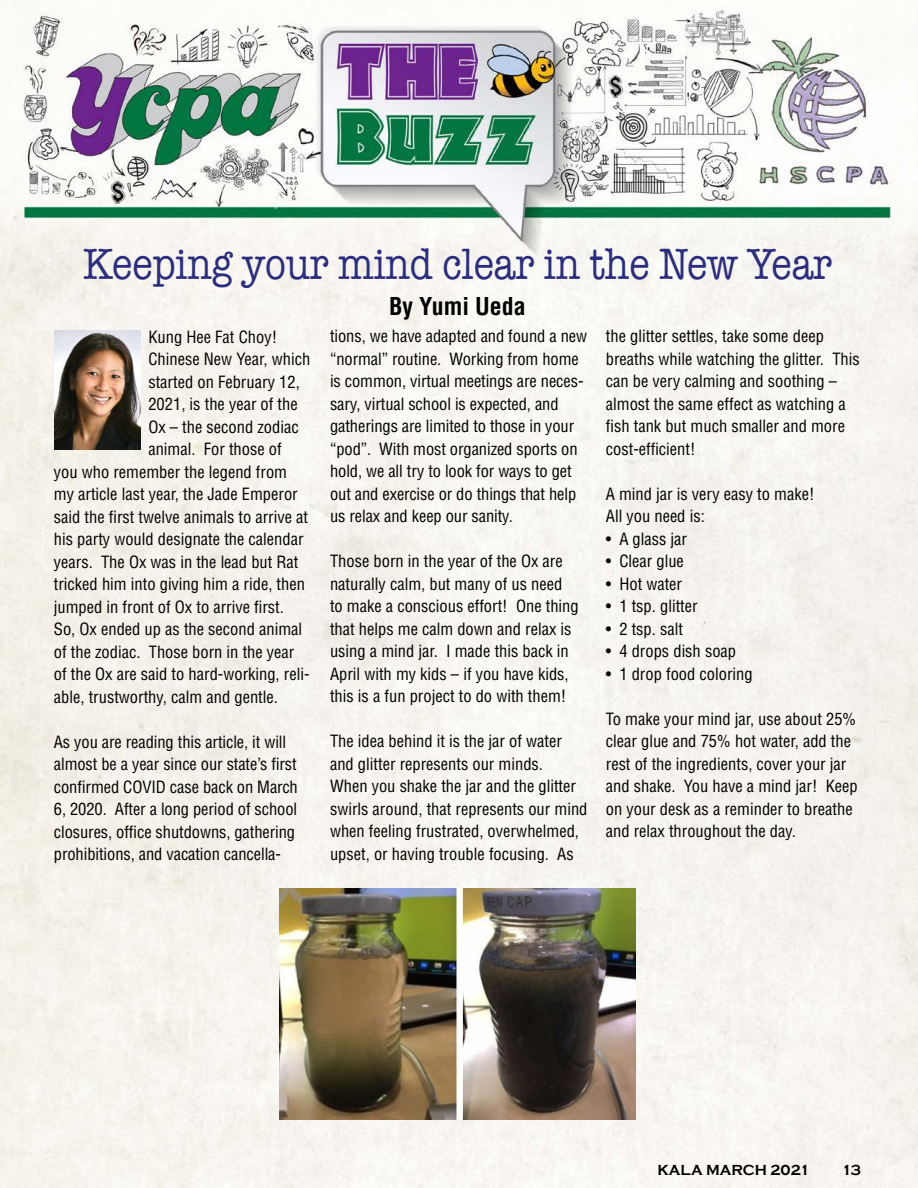
<style>
.page{position:relative;width:918px;height:1188px;background:#fff}
.page>*{position:absolute;margin:0;border:0;box-sizing:border-box;transform-origin:0 0}
.t1{font:45px "American Typewriter";color:#2b2e80;scale:.85 1}
.t2{font:700 condensed 24px "Helvetica";color:#000}
.t3{font:condensed 16.5px/22.5px "Helvetica";color:#000}
.t4{font:700 15px "Copperplate Gothic";color:#000;scale:.95 1}
</style>
<div class="page">
<img style="left:0;top:0;width:918px;height:1188px">
<img style="left:54px;top:331px;width:86px;height:119px">
<img style="left:279px;top:889px;width:357px;height:230px">
<p class="t1" style="left:83px;top:229px;width:883px">Keeping your mind clear in the New Year</p>
<p class="t2" style="left:389px;top:291px;width:138px">By Yumi Ueda</p>
<p class="t3" style="left:606px;top:325px;width:255px">the glitter settles, take some deep breaths while watching the glitter. This can be very calming and soothing – almost the same effect as watching a fish tank but much smaller and more cost-efficient!</p>
<p class="t3" style="left:606px;top:482px;width:210px">A mind jar is very easy to make!</p>
<p class="t3" style="left:606px;top:505px;width:100px">All you need is:</p>
<p class="t3" style="left:606px;top:527px;width:83px">• A glass jar</p>
<p class="t3" style="left:606px;top:550px;width:80px">• Clear glue</p>
<p class="t3" style="left:606px;top:572px;width:78px">• Hot water</p>
<p class="t3" style="left:606px;top:595px;width:93px">• 1 tsp. glitter</p>
<p class="t3" style="left:606px;top:617px;width:79px">• 2 tsp. salt</p>
<p class="t3" style="left:606px;top:640px;width:132px">• 4 drops dish soap</p>
<p class="t3" style="left:606px;top:662px;width:148px">• 1 drop food coloring</p>
<p class="t3" style="left:606px;top:707px;width:254px">To make your mind jar, use about 25% clear glue and 75% hot water, add the rest of the ingredients, cover your jar and shake. You have a mind jar! Keep on your desk as a reminder to breathe and relax throughout the day.</p>
<p class="t3" style="left:330px;top:325px;width:259px">tions, we have adapted and found a new “normal” routine. Working from home is common, virtual meetings are neces&shy;sary, virtual school is expected, and gatherings are limited to those in your “pod”. With most organized sports on hold, we all try to look for ways to get out and exercise or do things that help us relax and keep our sanity.</p>
<p class="t3" style="left:330px;top:550px;width:250px">Those born in the year of the Ox are naturally calm, but many of us need to make a conscious effort! One thing that helps me calm down and relax is using a mind jar. I made this back in April with my kids – if you have kids, this is a fun project to do with them!</p>
<p class="t3" style="left:330px;top:730px;width:259px">The idea behind it is the jar of water and glitter represents our minds.<br>When you shake the jar and the glitter swirls around, that represents our mind when feeling frustrated, overwhelmed, upset, or having trouble focusing. As</p>
<p class="t3" style="left:148px;top:325px;width:130px">Kung Hee Fat Choy!</p>
<p class="t3" style="left:148px;top:348px;width:163px">Chinese New Year, which</p>
<p class="t3" style="left:148px;top:370px;width:153px">started on February 12,</p>
<p class="t3" style="left:148px;top:393px;width:151px">2021, is the year of the</p>
<p class="t3" style="left:148px;top:415px;width:152px">Ox – the second zodiac</p>
<p class="t3" style="left:54px;top:438px;width:257px;text-indent:94px">animal. For those of you who remember the legend from my article last year, the Jade Emperor said the first twelve animals to arrive at his party would designate the calendar years. The Ox was in the lead but Rat tricked him into giving him a ride, then jumped in front of Ox to arrive first.<br>So, Ox ended up as the second animal of the zodiac. Those born in the year of the Ox are said to hard-working, reli&shy;able, trustworthy, calm and gentle.</p>
<p class="t3" style="left:54px;top:730px;width:246px">As you are reading this article, it will almost be a year since our state’s first confirmed COVID case back on March 6, 2020. After a long period of school closures, office shutdowns, gathering prohibitions, and vacation cancella-</p>
<p class="t4" style="left:657px;top:1161px;width:162px">KALA MARCH 2021</p>
<p class="t4" style="left:842px;top:1161px;width:22px">13</p>
</div>
